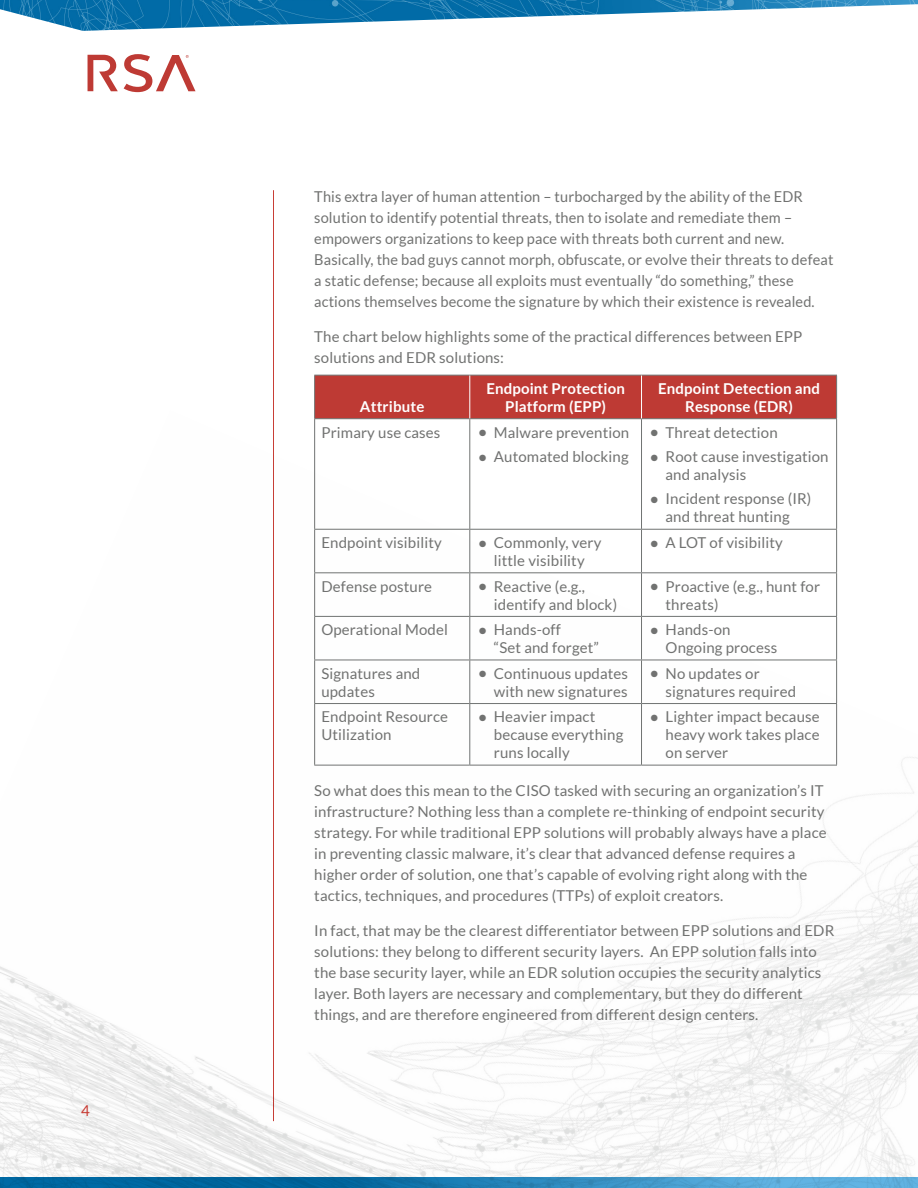
<style>
.page{position:relative;width:918px;height:1188px;background:#fff}
.page>*{position:absolute;margin:0;border:0;box-sizing:border-box;transform-origin:0 0}
.Body_Paragraph{font:15px/21px "Lato";letter-spacing:.01em;color:#717271}
.Body_Paragraph-2{font:700 15px/18px "Lato";letter-spacing:.01em;color:#fff;text-align:center}
.t1{font:15px "Lato";color:#c73a32}
</style>
<div class="page">
<img style="left:0;top:410px;width:918px;height:778px">
<svg style="left:88px;top:54px;width:108px;height:38px"></svg>
<img style="left:0;top:0;width:918px;height:31px">
<hr style="left:273px;top:190px;width:1px;height:931px;background:#c73a32">
<div style="left:315px;top:376px;width:521px;height:42px;background:#be3a34"></div>
<hr style="left:314px;top:375px;width:156px;height:1px;background:#707372">
<hr style="left:314px;top:376px;width:1px;height:42px;background:#707372">
<hr style="left:470px;top:375px;width:172px;height:1px;background:#707372">
<hr style="left:642px;top:375px;width:195px;height:1px;background:#707372">
<hr style="left:836px;top:376px;width:1px;height:42px;background:#707372">
<hr style="left:314px;top:418px;width:156px;height:1px;background:#707372">
<hr style="left:314px;top:419px;width:1px;height:110px;background:#707372">
<hr style="left:470px;top:418px;width:172px;height:1px;background:#707372">
<hr style="left:469px;top:419px;width:1px;height:110px;background:#707372">
<hr style="left:642px;top:418px;width:195px;height:1px;background:#707372">
<hr style="left:641px;top:419px;width:1px;height:110px;background:#707372">
<hr style="left:836px;top:419px;width:1px;height:110px;background:#707372">
<hr style="left:314px;top:529px;width:156px;height:1px;background:#707372">
<hr style="left:314px;top:530px;width:1px;height:42px;background:#707372">
<hr style="left:470px;top:529px;width:172px;height:1px;background:#707372">
<hr style="left:469px;top:530px;width:1px;height:42px;background:#707372">
<hr style="left:642px;top:529px;width:195px;height:1px;background:#707372">
<hr style="left:641px;top:530px;width:1px;height:42px;background:#707372">
<hr style="left:836px;top:530px;width:1px;height:42px;background:#707372">
<hr style="left:314px;top:572px;width:156px;height:1px;background:#707372">
<hr style="left:314px;top:573px;width:1px;height:43px;background:#707372">
<hr style="left:470px;top:572px;width:172px;height:1px;background:#707372">
<hr style="left:469px;top:573px;width:1px;height:43px;background:#707372">
<hr style="left:642px;top:572px;width:195px;height:1px;background:#707372">
<hr style="left:641px;top:573px;width:1px;height:43px;background:#707372">
<hr style="left:836px;top:573px;width:1px;height:43px;background:#707372">
<hr style="left:314px;top:616px;width:156px;height:1px;background:#707372">
<hr style="left:314px;top:617px;width:1px;height:43px;background:#707372">
<hr style="left:470px;top:616px;width:172px;height:1px;background:#707372">
<hr style="left:469px;top:617px;width:1px;height:43px;background:#707372">
<hr style="left:642px;top:616px;width:195px;height:1px;background:#707372">
<hr style="left:641px;top:617px;width:1px;height:43px;background:#707372">
<hr style="left:836px;top:617px;width:1px;height:43px;background:#707372">
<hr style="left:314px;top:660px;width:156px;height:1px;background:#707372">
<hr style="left:314px;top:660px;width:1px;height:43px;background:#707372">
<hr style="left:470px;top:660px;width:172px;height:1px;background:#707372">
<hr style="left:469px;top:660px;width:1px;height:43px;background:#707372">
<hr style="left:642px;top:660px;width:195px;height:1px;background:#707372">
<hr style="left:641px;top:660px;width:1px;height:43px;background:#707372">
<hr style="left:836px;top:660px;width:1px;height:43px;background:#707372">
<hr style="left:314px;top:703px;width:156px;height:1px;background:#707372">
<hr style="left:314px;top:704px;width:1px;height:61px;background:#707372">
<hr style="left:470px;top:703px;width:172px;height:1px;background:#707372">
<hr style="left:469px;top:704px;width:1px;height:61px;background:#707372">
<hr style="left:642px;top:703px;width:195px;height:1px;background:#707372">
<hr style="left:641px;top:704px;width:1px;height:61px;background:#707372">
<hr style="left:836px;top:704px;width:1px;height:61px;background:#707372">
<hr style="left:314px;top:765px;width:156px;height:1px;background:#707372">
<hr style="left:470px;top:765px;width:172px;height:1px;background:#707372">
<hr style="left:642px;top:765px;width:195px;height:1px;background:#707372">
<hr style="left:469px;top:376px;width:1px;height:42px;background:#fff">
<hr style="left:641px;top:376px;width:1px;height:42px;background:#fff">
<p class="t1" style="left:81px;top:1103px;width:10px">4</p>
<p class="Body_Paragraph" style="left:314px;top:186px;width:521px">This extra layer of human attention – turbocharged by the ability of the EDR solution to identify potential threats, then to isolate and remediate them – empowers organizations to keep pace with threats both current and new.<br>Basically, the bad guys cannot morph, obfuscate, or evolve their threats to defeat a static defense; because all exploits must eventually “do something,” these actions themselves become the signature by which their existence is revealed.</p>
<p class="Body_Paragraph" style="left:314px;top:326px;width:490px">The chart below highlights some of the practical differences between EPP solutions and EDR solutions:</p>
<p class="Body_Paragraph-2" style="left:360px;top:397px;width:66px">Attribute</p>
<p class="Body_Paragraph-2" style="left:486px;top:379px;width:140px">Endpoint Protection<br>Platform (EPP)</p>
<p class="Body_Paragraph-2" style="left:658px;top:379px;width:163px">Endpoint Detection and<br>Response (EDR)</p>
<p class="Body_Paragraph" style="left:321px;top:422px;width:121px">Primary use cases</p>
<p class="Body_Paragraph" style="left:479px;top:422px;width:152px">● Malware prevention</p>
<p class="Body_Paragraph" style="left:479px;top:446px;width:151px">● Automated blocking</p>
<p class="Body_Paragraph" style="left:651px;top:422px;width:128px">● Threat detection</p>
<p class="Body_Paragraph" style="left:666px;top:447px;width:165px;line-height:18px;text-indent:-15px">● Root cause investigation and analysis</p>
<p class="Body_Paragraph" style="left:651px;top:490px;width:162px;line-height:18px;text-align:center">● Incident response (IR) and threat hunting</p>
<p class="Body_Paragraph" style="left:321px;top:532px;width:122px">Endpoint visibility</p>
<p class="Body_Paragraph" style="left:479px;top:534px;width:124px;line-height:18px;text-align:center">● Commonly, very little visibility</p>
<p class="Body_Paragraph" style="left:651px;top:532px;width:133px">● A LOT of visibility</p>
<p class="Body_Paragraph" style="left:321px;top:576px;width:112px">Defense posture</p>
<p class="Body_Paragraph" style="left:494px;top:577px;width:125px;line-height:18px;text-indent:-15px">● Reactive (e.g., identify and block)</p>
<p class="Body_Paragraph" style="left:666px;top:577px;width:156px;line-height:18px;text-indent:-15px">● Proactive (e.g., hunt for threats)</p>
<p class="Body_Paragraph" style="left:321px;top:619px;width:128px">Operational Model</p>
<p class="Body_Paragraph" style="left:494px;top:621px;width:107px;line-height:18px;text-indent:-15px">● Hands-off<br>“Set and forget”</p>
<p class="Body_Paragraph" style="left:666px;top:621px;width:113px;line-height:18px;text-indent:-15px">● Hands-on<br>Ongoing process</p>
<p class="Body_Paragraph" style="left:321px;top:664px;width:100px;line-height:18px">Signatures and updates</p>
<p class="Body_Paragraph" style="left:479px;top:664px;width:150px;line-height:18px;text-align:right">● Continuous updates with new signatures</p>
<p class="Body_Paragraph" style="left:666px;top:664px;width:132px;line-height:18px;text-indent:-15px">● No updates or signatures required</p>
<p class="Body_Paragraph" style="left:321px;top:708px;width:128px;line-height:18px">Endpoint Resource<br>Utilization</p>
<p class="Body_Paragraph" style="left:494px;top:708px;width:131px;line-height:18px;text-indent:-15px">● Heavier impact because everything runs locally</p>
<p class="Body_Paragraph" style="left:666px;top:708px;width:156px;line-height:18px;text-align:justify;text-indent:-15px">● Lighter impact because heavy work takes place on server</p>
<p class="Body_Paragraph" style="left:314px;top:780px;width:514px">So what does this mean to the CISO tasked with securing an organization’s IT infrastructure? Nothing less than a complete re-thinking of endpoint security strategy. For while traditional EPP solutions will probably always have a place in preventing classic malware, it’s clear that advanced defense requires a higher order of solution, one that’s capable of evolving right along with the tactics, techniques, and procedures (TTPs) of exploit creators.</p>
<p class="Body_Paragraph" style="left:314px;top:920px;width:522px">In fact, that may be the clearest differentiator between EPP solutions and EDR solutions: they belong to different security layers. An EPP solution falls into the base security layer, while an EDR solution occupies the security analytics layer. Both layers are necessary and complementary, but they do different things, and are therefore engineered from different design centers.</p>
</div>
